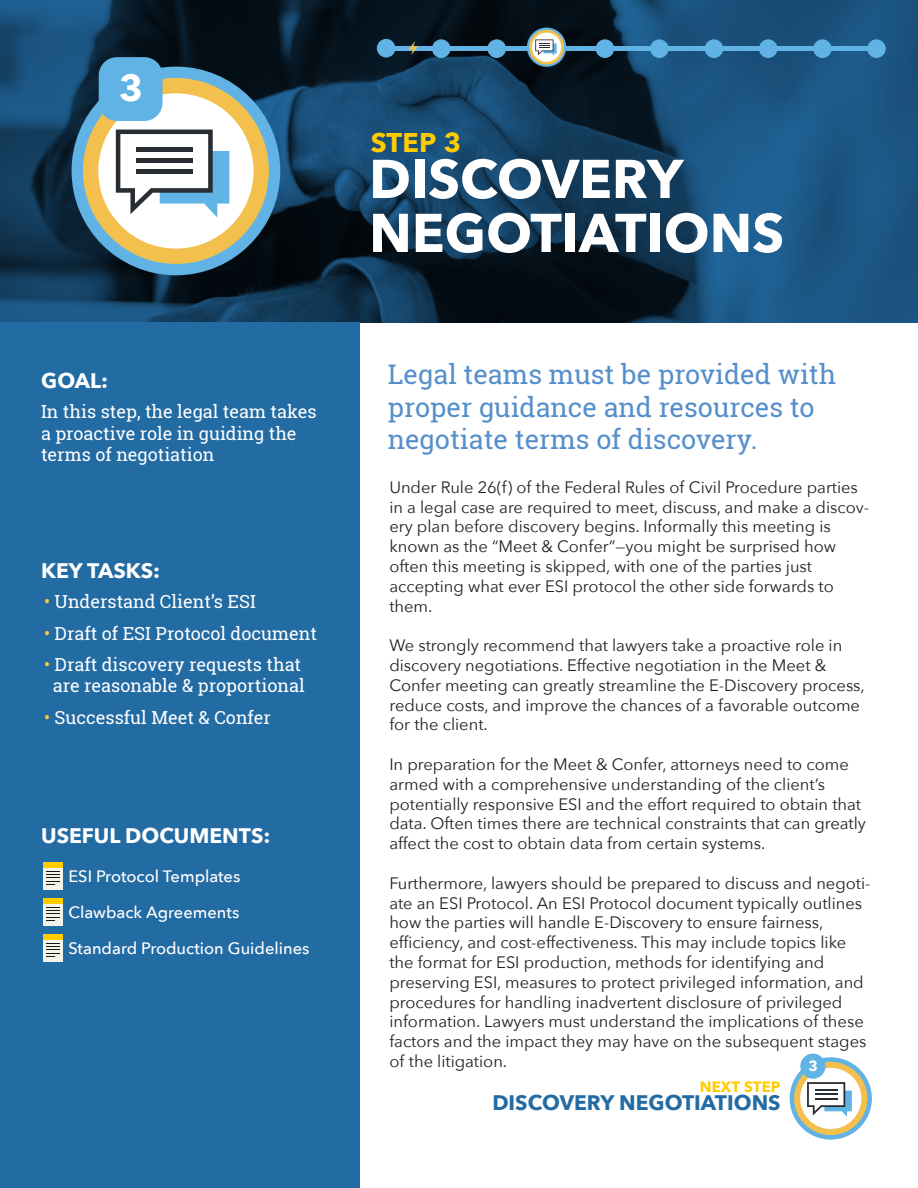
<style>
.page{position:relative;width:918px;height:1188px;background:#fff}
.page>*{position:absolute;margin:0;border:0;box-sizing:border-box;transform-origin:0 0}
.t1{font:700 54px/54px "Avenir Next";color:#fff}
.t2{font:700 37.05px "Avenir Next";color:#fff}
.t3{font:27px/32.4px "Roboto Slab";color:#558fcb}
.t4{font:700 27px "Avenir Next";color:#ffcc02}
.t5{font:700 21px "Avenir Next";color:#fff}
.t6{font:700 21px "Avenir Next";color:#236ba3}
.t7{font:18px/21.6px "Roboto Slab";color:#fff}
.t8{font:16.5px/19.8px "Avenir Next";color:#231f20}
.t9{font:500 16.5px/36px "Avenir Next";color:#fff}
.t10{font:700 15px "Avenir Next";letter-spacing:.01em;color:#ffcc02}
.t11{font:700 14.55px "Avenir Next";color:#fff}
.s1{color:#fc3}
</style>
<div class="page">
<svg style="left:0;top:0;width:918px;height:322px;background:#133b5a"></svg>
<div style="left:0;top:322px;width:359px;height:866px;background:#236ba3"></div>
<div style="left:43px;top:862px;width:20px;height:27px;background:#f4f3ea"></div>
<svg style="left:46px;top:871px;width:14px;height:14px"></svg>
<div style="left:43px;top:862px;width:20px;height:6px;background:#ffcc02"></div>
<div style="left:43px;top:898px;width:20px;height:27px;background:#f4f3ea"></div>
<svg style="left:46px;top:907px;width:14px;height:14px"></svg>
<div style="left:43px;top:898px;width:20px;height:6px;background:#ffcc02"></div>
<div style="left:43px;top:934px;width:20px;height:27px;background:#f4f3ea"></div>
<svg style="left:46px;top:943px;width:14px;height:14px"></svg>
<div style="left:43px;top:934px;width:20px;height:6px;background:#ffcc02"></div>
<div style="left:822px;top:46px;width:57px;height:5px;background:#60b3e4"></div>
<div style="left:713px;top:46px;width:58px;height:5px;background:#60b3e4"></div>
<div style="left:768px;top:46px;width:57px;height:5px;background:#60b3e4"></div>
<div style="left:659px;top:46px;width:58px;height:5px;background:#60b3e4"></div>
<svg style="left:705px;top:39px;width:18px;height:19px"></svg>
<svg style="left:759px;top:39px;width:19px;height:19px"></svg>
<svg style="left:813px;top:39px;width:19px;height:19px"></svg>
<svg style="left:867px;top:39px;width:19px;height:19px"></svg>
<div style="left:604px;top:46px;width:58px;height:5px;background:#60b3e4"></div>
<svg style="left:650px;top:39px;width:19px;height:19px"></svg>
<div style="left:550px;top:46px;width:58px;height:5px;background:#60b3e4"></div>
<div style="left:496px;top:46px;width:58px;height:5px;background:#60b3e4"></div>
<div style="left:441px;top:46px;width:58px;height:5px;background:#60b3e4"></div>
<div style="left:386px;top:46px;width:58px;height:5px;background:#60b3e4"></div>
<svg style="left:432px;top:39px;width:19px;height:19px"></svg>
<svg style="left:377px;top:39px;width:18px;height:19px"></svg>
<svg style="left:408px;top:41px;width:10px;height:14px"></svg>
<svg style="left:487px;top:39px;width:19px;height:19px"></svg>
<svg style="left:596px;top:39px;width:18px;height:19px"></svg>
<div style="left:800px;top:1054px;width:25px;height:25px;background:#60b3e4;border-radius:13px"></div>
<svg style="left:790px;top:1057px;width:82px;height:83px"></svg>
<hr style="left:815px;top:1089px;width:22px;height:2px;background:#282d33">
<hr style="left:815px;top:1093px;width:22px;height:2px;background:#282d33">
<hr style="left:815px;top:1098px;width:22px;height:2px;background:#282d33">
<div style="left:99px;top:57px;width:64px;height:64px;background:#60b3e4;border-radius:18px"></div>
<svg style="left:72px;top:67px;width:208px;height:208px"></svg>
<div style="left:136px;top:147px;width:56px;height:5px;background:#282d33"></div>
<div style="left:136px;top:158px;width:56px;height:5px;background:#282d33"></div>
<div style="left:136px;top:169px;width:56px;height:5px;background:#282d33"></div>
<svg style="left:527px;top:28px;width:39px;height:39px"></svg>
<h2 class="t2" style="left:119px;top:64px;width:25px">3</h2>
<p class="t5" style="left:41px;top:367px;width:68px">GOAL:</p>
<p class="t7" style="left:41px;top:400px;width:277px">In this step, the legal team takes a proactive role in guiding the terms of negotiation</p>
<p class="t5" style="left:41px;top:557px;width:120px">KEY TASKS:</p>
<p class="t7" style="left:44px;top:591px;width:213px"><span class="s1">•</span> Understand Client’s ESI</p>
<p class="t7" style="left:44px;top:622px;width:274px"><span class="s1">•</span> Draft of ESI Protocol document</p>
<p class="t7" style="left:44px;top:654px;width:262px;line-height:21px;text-align:center"><span class="s1">•</span> Draft discovery requests that are reasonable &amp; proportional</p>
<p class="t7" style="left:44px;top:706px;width:228px"><span class="s1">•</span> Successful Meet &amp; Confer</p>
<p class="t5" style="left:41px;top:822px;width:231px">USEFUL DOCUMENTS:</p>
<p class="t9" style="left:68px;top:859px;width:243px">ESI Protocol Templates<br>Clawback Agreements<br>Standard Production Guidelines</p>
<h3 class="t4" style="left:371px;top:125px;width:92px">STEP 3</h3>
<h1 class="t1" style="left:369px;top:154px;width:417px">DISCOVERY<br>NEGOTIATIONS</h1>
<h3 class="t3" style="left:388px;top:358px;width:450px">Legal teams must be provided with proper guidance and resources to negotiate terms of discovery.</h3>
<p class="t8" style="left:389px;top:478px;width:481px">Under Rule 26(f) of the Federal Rules of Civil Procedure parties in a legal case are required to meet, discuss, and make a discov&shy;ery plan before discovery begins. Informally this meeting is known as the “Meet &amp; Confer”—you might be surprised how often this meeting is skipped, with one of the parties just accepting what ever ESI protocol the other side forwards to them.</p>
<p class="t8" style="left:389px;top:636px;width:477px">We strongly recommend that lawyers take a proactive role in discovery negotiations. Effective negotiation in the Meet &amp; Confer meeting can greatly streamline the E-Discovery process, reduce costs, and improve the chances of a favorable outcome for the client.</p>
<p class="t8" style="left:389px;top:755px;width:478px">In preparation for the Meet &amp; Confer, attorneys need to come armed with a comprehensive understanding of the client’s potentially responsive ESI and the effort required to obtain that data. Often times there are technical constraints that can greatly affect the cost to obtain data from certain systems.</p>
<p class="t8" style="left:389px;top:874px;width:483px">Furthermore, lawyers should be prepared to discuss and negoti&shy;ate an ESI Protocol. An ESI Protocol document typically outlines how the parties will handle E-Discovery to ensure fairness, efficiency, and cost-effectiveness. This may include topics like the format for ESI production, methods for identifying and preserving ESI, measures to protect privileged information, and procedures for handling inadvertent disclosure of privileged information. Lawyers must understand the implications of these factors and the impact they may have on the subsequent stages of the litigation.</p>
<p class="t11" style="left:808px;top:1056px;width:11px">3</p>
<p class="t10" style="left:700px;top:1077px;width:82px">NEXT STEP</p>
<p class="t6" style="left:492px;top:1089px;width:290px">DISCOVERY NEGOTIATIONS</p>
</div>
